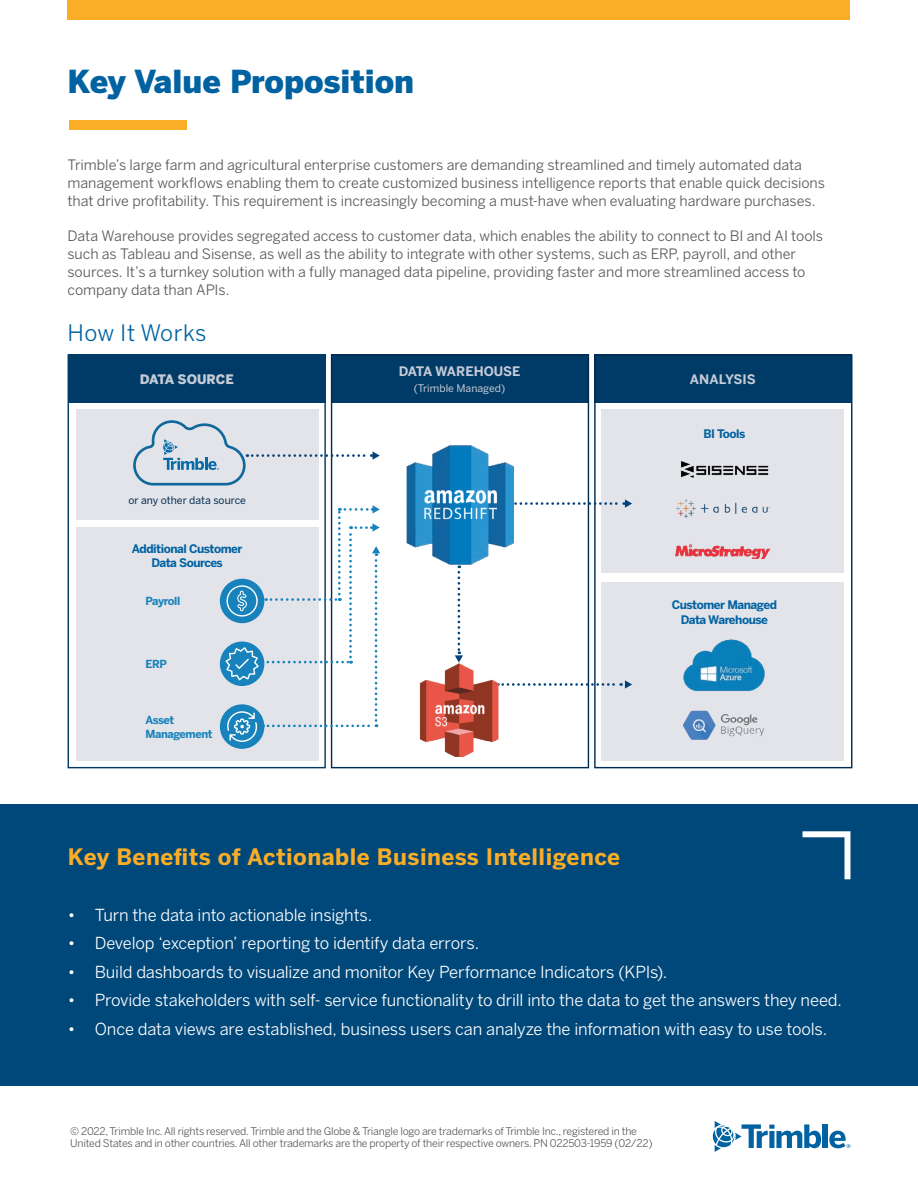
<style>
.page{position:relative;width:918px;height:1188px;background:#fff}
.page>*{position:absolute;margin:0;border:0;box-sizing:border-box;transform-origin:0 0}
.t1{font:900 31.5px "Benton Sans";color:#0162a2}
.t2{font:700 22.5px "Benton Sans";letter-spacing:.02em;color:#faad26}
.t3{font:22.5px "Benton Sans";letter-spacing:.02em;color:#0162a2}
.t4{font:16.5px "Benton Sans";letter-spacing:-.01em;color:#fff}
.t5{font:14.25px/18px "Benton Sans";letter-spacing:-.005em;color:#57585a}
.t6{font:700 13.05px "Benton Sans";color:#c5cbd6}
.t7{font:900 13.05px "Benton Sans";letter-spacing:-.01em;color:#c5cbd6}
.t8{font:700 11.7px/14.1px "Benton Sans";letter-spacing:-.04em;color:#0162a2;text-align:center}
.t9{font:700 11.1px/13.4px "Benton Sans";letter-spacing:-.04em;color:#1782bb}
.t10{font:10.5px/12px "Benton Sans";letter-spacing:-.02em;color:#57585a}
.t11{font:10.35px "Benton Sans";color:#002b52}
.t12{font:10.35px "Benton Sans";color:#c5cbd6}
</style>
<div class="page">
<div style="left:0;top:804px;width:918px;height:281px;background:#01487a"></div>
<div style="left:68px;top:0;width:782px;height:19px;background:#faad26"></div>
<div style="left:69px;top:120px;width:118px;height:10px;background:#faad26"></div>
<div style="left:76px;top:528px;width:243px;height:233px;background:#e2e4e9"></div>
<div style="left:76px;top:410px;width:243px;height:110px;background:#e2e4e9"></div>
<div style="left:601px;top:582px;width:243px;height:179px;background:#e2e4e9"></div>
<div style="left:601px;top:410px;width:243px;height:163px;background:#e2e4e9"></div>
<div style="left:68px;top:355px;width:258px;height:48px;background:#003a66"></div>
<div style="left:331px;top:355px;width:258px;height:48px;background:#003a66"></div>
<div style="left:594px;top:355px;width:258px;height:48px;background:#003a66"></div>
<div style="left:594px;top:354px;width:258px;height:414px;border:1px solid #002b52"></div>
<svg style="left:455px;top:566px;width:8px;height:95px"></svg>
<img style="left:406px;top:445px;width:107px;height:121px">
<img style="left:423px;top:480px;width:73px;height:49px">
<svg style="left:510px;top:499px;width:122px;height:9px"></svg>
<svg style="left:502px;top:680px;width:130px;height:9px"></svg>
<img style="left:680px;top:461px;width:89px;height:17px">
<img style="left:676px;top:499px;width:94px;height:20px">
<img style="left:676px;top:544px;width:94px;height:15px">
<img style="left:683px;top:639px;width:82px;height:53px">
<img style="left:683px;top:710px;width:81px;height:30px">
<div style="left:220px;top:704px;width:44px;height:45px;background:#1782bb;border-radius:50%"></div>
<div style="left:220px;top:642px;width:44px;height:44px;background:#1782bb;border-radius:50%"></div>
<div style="left:220px;top:579px;width:44px;height:44px;background:#1782bb;border-radius:50%"></div>
<svg style="left:226px;top:505px;width:154px;height:237px"></svg>
<svg style="left:133px;top:419px;width:247px;height:68px"></svg>
<img style="left:419px;top:661px;width:83px;height:95px">
<img style="left:431px;top:693px;width:59px;height:43px">
<div style="left:823px;top:1124px;width:5px;height:24px;background:#0162a2"></div>
<svg style="left:829px;top:1131px;width:21px;height:17px"></svg>
<svg style="left:712px;top:1121px;width:109px;height:31px"></svg>
<svg style="left:802px;top:831px;width:48px;height:48px"></svg>
<h1 class="t1" style="left:68px;top:58px;width:348px">Key Value Proposition</h1>
<p class="t5" style="left:68px;top:155px;width:759px">Trimble’s large farm and agricultural enterprise customers are demanding streamlined and timely automated data management workflows enabling them to create customized business intelligence reports that enable quick decisions that drive profitability. This requirement is increasingly becoming a must-have when evaluating hardware purchases.</p>
<p class="t5" style="left:68px;top:226px;width:757px">Data Warehouse provides segregated access to customer data, which enables the ability to connect to BI and AI tools such as Tableau and Sisense, as well as the ability to integrate with other systems, such as ERP, payroll, and other sources. It’s a turnkey solution with a fully managed data pipeline, providing faster and more streamlined access to company data than APIs.</p>
<h2 class="t3" style="left:68px;top:317px;width:141px">How It Works</h2>
<p class="t7" style="left:140px;top:369px;width:96px">DATA SOURCE</p>
<p class="t11" style="left:128px;top:492px;width:119px">or any other data source</p>
<p class="t8" style="left:132px;top:541px;width:112px">Additional Customer<br>Data Sources</p>
<p class="t9" style="left:146px;top:594px;width:36px">Payroll</p>
<p class="t9" style="left:146px;top:657px;width:23px">ERP</p>
<p class="t9" style="left:146px;top:713px;width:68px">Asset<br>Management</p>
<p class="t6" style="left:399px;top:362px;width:123px">DATA WAREHOUSE</p>
<p class="t12" style="left:414px;top:381px;width:93px">(Trimble Managed)</p>
<p class="t6" style="left:690px;top:369px;width:67px">ANALYSIS</p>
<p class="t8" style="left:703px;top:426px;width:43px">BI Tools</p>
<p class="t8" style="left:672px;top:598px;width:107px">Customer Managed<br>Data Warehouse</p>
<h2 class="t2" style="left:68px;top:840px;width:554px">Key Benefits of Actionable Business Intelligence</h2>
<p class="t4" style="left:68px;top:903px;width:306px">• Turn the data into actionable insights.</p>
<p class="t4" style="left:68px;top:932px;width:413px">• Develop ‘exception’ reporting to identify data errors.</p>
<p class="t4" style="left:68px;top:960px;width:601px">• Build dashboards to visualize and monitor Key Performance Indicators (KPIs).</p>
<p class="t4" style="left:68px;top:989px;width:776px">• Provide stakeholders with self- service functionality to drill into the data to get the answers they need.</p>
<p class="t4" style="left:68px;top:1017px;width:761px">• Once data views are established, business users can analyze the information with easy to use tools.</p>
<p class="t10" style="left:70px;top:1124px;width:584px">© 2022, Trimble Inc. All rights reserved. Trimble and the Globe &amp; Triangle logo are trademarks of Trimble Inc., registered in the<br>United States and in other countries. All other trademarks are the property of their respective owners. PN 022503-1959 (02/22)</p>
</div>
